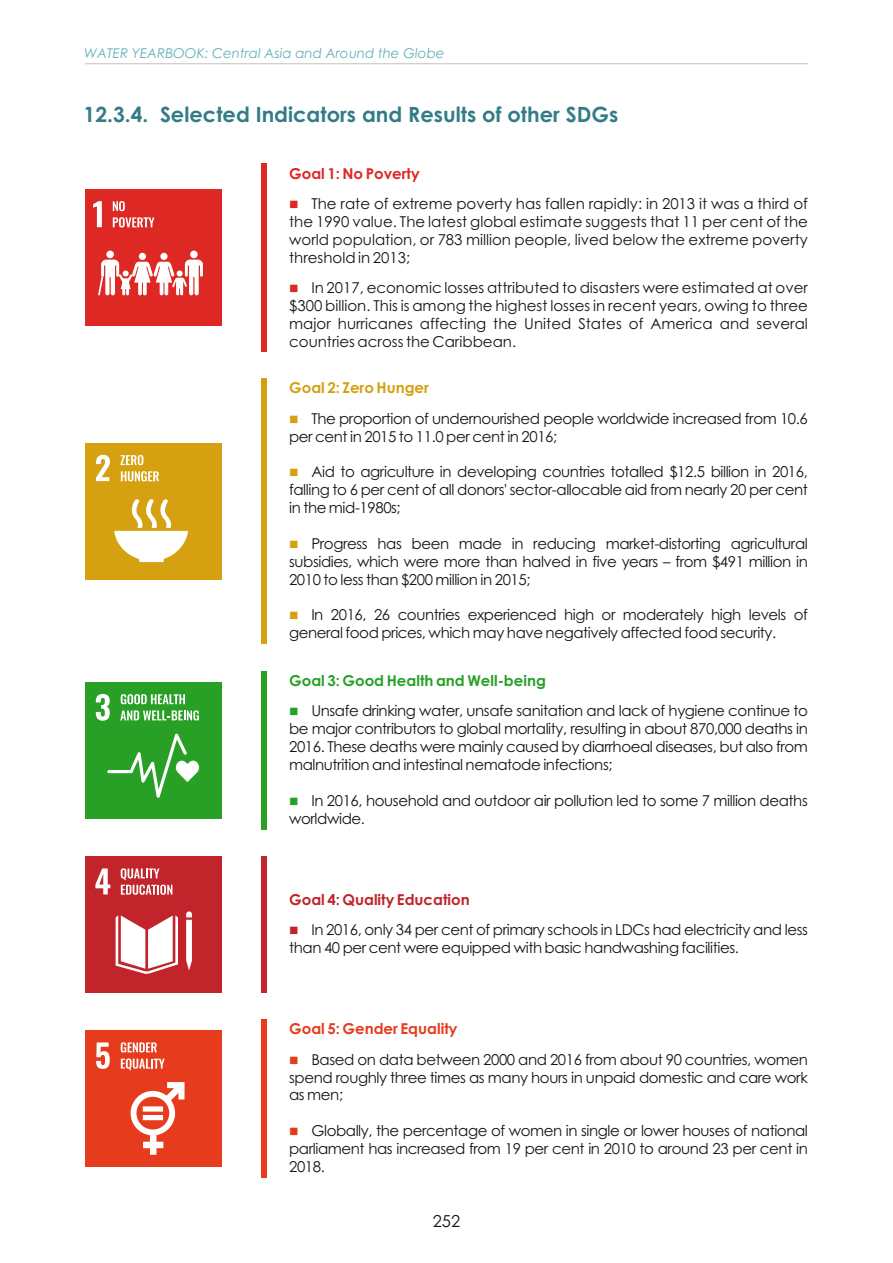
<style>
.page{position:relative;width:893px;height:1263px;background:#fff}
.page>*{position:absolute;margin:0;border:0;box-sizing:border-box;transform-origin:0 0}
.t1{font:700 21px "Century Gothic";color:#337c87}
.t2{font:16.5px "Century Gothic";color:#151616}
.t3{font:15px/17.9px "Century Gothic";letter-spacing:-.03em;color:#151616;text-align:justify}
.t4{font:700 15px "Century Gothic";color:#26a127}
.t5{font:700 15px "Century Gothic";color:#c0242b}
.t6{font:700 15px "Century Gothic";color:#e53b1d}
.t7{font:700 15px "Century Gothic";color:#d4a112}
.t8{font:700 15px "Century Gothic";color:#de2823}
.t9{font:italic 13.5px "Century Gothic";color:#64b1b9}
.s1{color:#de2823}
.s2{color:#d4a112}
.s3{color:#26a127}
.s4{color:#c0242b}
.s5{color:#e53b1d}
</style>
<div class="page">
<div style="left:261px;top:163px;width:5px;height:189px;background:#de2824"></div>
<div style="left:85px;top:189px;width:136px;height:137px;background:#de2824"></div>
<svg style="left:93px;top:201px;width:9px;height:26px"></svg>
<svg style="left:113px;top:201px;width:12px;height:10px"></svg>
<svg style="left:113px;top:217px;width:41px;height:10px"></svg>
<div style="left:190px;top:251px;width:8px;height:7px;background:#fff;border-radius:50%"></div>
<div style="left:160px;top:253px;width:8px;height:7px;background:#fff;border-radius:50%"></div>
<div style="left:139px;top:253px;width:7px;height:7px;background:#fff;border-radius:50%"></div>
<div style="left:106px;top:251px;width:8px;height:7px;background:#fff;border-radius:50%"></div>
<svg style="left:98px;top:260px;width:105px;height:36px"></svg>
<div style="left:261px;top:378px;width:5px;height:266px;background:#d6a111"></div>
<div style="left:85px;top:443px;width:136px;height:136px;background:#d6a111"></div>
<svg style="left:96px;top:455px;width:14px;height:26px"></svg>
<svg style="left:121px;top:455px;width:22px;height:10px"></svg>
<svg style="left:121px;top:471px;width:38px;height:10px"></svg>
<svg style="left:114px;top:499px;width:74px;height:63px"></svg>
<div style="left:261px;top:671px;width:5px;height:159px;background:#28a026"></div>
<div style="left:85px;top:682px;width:136px;height:136px;background:#28a026"></div>
<svg style="left:96px;top:694px;width:14px;height:27px"></svg>
<svg style="left:121px;top:694px;width:64px;height:10px"></svg>
<svg style="left:120px;top:710px;width:79px;height:10px"></svg>
<svg style="left:107px;top:734px;width:92px;height:64px"></svg>
<div style="left:261px;top:857px;width:5px;height:136px;background:#c1242a"></div>
<div style="left:85px;top:857px;width:136px;height:136px;background:#c1242a"></div>
<svg style="left:95px;top:868px;width:15px;height:26px"></svg>
<svg style="left:121px;top:868px;width:51px;height:27px"></svg>
<svg style="left:116px;top:915px;width:62px;height:59px"></svg>
<svg style="left:186px;top:911px;width:6px;height:60px"></svg>
<div style="left:261px;top:1019px;width:5px;height:159px;background:#e63c1d"></div>
<div style="left:85px;top:1031px;width:136px;height:136px;background:#e63c1d"></div>
<svg style="left:96px;top:1042px;width:14px;height:27px"></svg>
<svg style="left:121px;top:1042px;width:36px;height:10px"></svg>
<svg style="left:121px;top:1058px;width:44px;height:12px"></svg>
<svg style="left:131px;top:1082px;width:54px;height:73px"></svg>
<div style="left:143px;top:1106px;width:20px;height:5px;background:#fff"></div>
<div style="left:143px;top:1115px;width:20px;height:5px;background:#fff"></div>
<hr style="left:85px;top:63px;width:723px;height:1px;background:#c5c5c5">
<p class="t9" style="left:84px;top:48px;width:362px">WATER YEARBOOK: Central Asia and Around the Globe</p>
<h1 class="t1" style="left:84px;top:107px;width:536px">12.3.4. Selected Indicators and Results of other SDGs</h1>
<p class="t8" style="left:289px;top:168px;width:132px">Goal 1: No Poverty</p>
<p class="t3" style="left:289px;top:196px;width:520px"><span class="s1">■</span> The rate of extreme poverty has fallen rapidly: in 2013 it was a third of the 1990 value. The latest global estimate suggests that 11 per cent of the world population, or 783 million people, lived below the extreme poverty threshold in 2013;</p>
<p class="t3" style="left:289px;top:280px;width:520px"><span class="s1">■</span> In 2017, economic losses attributed to disasters were estimated at over $300 billion. This is among the highest losses in recent years, owing to three major hurricanes affecting the United States of America and several countries across the Caribbean.</p>
<p class="t7" style="left:289px;top:382px;width:141px">Goal 2: Zero Hunger</p>
<p class="t3" style="left:289px;top:411px;width:520px"><span class="s2">■</span> The proportion of undernourished people worldwide increased from 10.6 per cent in 2015 to 11.0 per cent in 2016;</p>
<p class="t3" style="left:289px;top:464px;width:520px"><span class="s2">■</span> Aid to agriculture in developing countries totalled $12.5 billion in 2016, falling to 6 per cent of all donors' sector-allocable aid from nearly 20 per cent in the mid-1980s;</p>
<p class="t3" style="left:289px;top:536px;width:520px"><span class="s2">■</span> Progress has been made in reducing market-distorting agricultural subsidies, which were more than halved in five years – from $491 million in 2010 to less than $200 million in 2015;</p>
<p class="t3" style="left:289px;top:607px;width:520px"><span class="s2">■</span> In 2016, 26 countries experienced high or moderately high levels of general food prices, which may have negatively affected food security.</p>
<p class="t4" style="left:289px;top:675px;width:258px">Goal 3: Good Health and Well-being</p>
<p class="t3" style="left:289px;top:703px;width:520px"><span class="s3">■</span> Unsafe drinking water, unsafe sanitation and lack of hygiene continue to be major contributors to global mortality, resulting in about 870,000 deaths in 2016. These deaths were mainly caused by diarrhoeal diseases, but also from malnutrition and intestinal nematode infections;</p>
<p class="t3" style="left:289px;top:793px;width:520px"><span class="s3">■</span> In 2016, household and outdoor air pollution led to some 7 million deaths worldwide.</p>
<p class="t5" style="left:289px;top:894px;width:182px">Goal 4: Quality Education</p>
<p class="t3" style="left:289px;top:922px;width:520px"><span class="s4">■</span> In 2016, only 34 per cent of primary schools in LDCs had electricity and less than 40 per cent were equipped with basic handwashing facilities.</p>
<p class="t6" style="left:289px;top:1023px;width:170px">Goal 5: Gender Equality</p>
<p class="t3" style="left:289px;top:1052px;width:520px"><span class="s5">■</span> Based on data between 2000 and 2016 from about 90 countries, women spend roughly three times as many hours in unpaid domestic and care work as men;</p>
<p class="t3" style="left:289px;top:1123px;width:520px"><span class="s5">■</span> Globally, the percentage of women in single or lower houses of national parliament has increased from 19 per cent in 2010 to around 23 per cent in 2018.</p>
<p class="t2" style="left:433px;top:1214px;width:29px">252</p>
</div>
